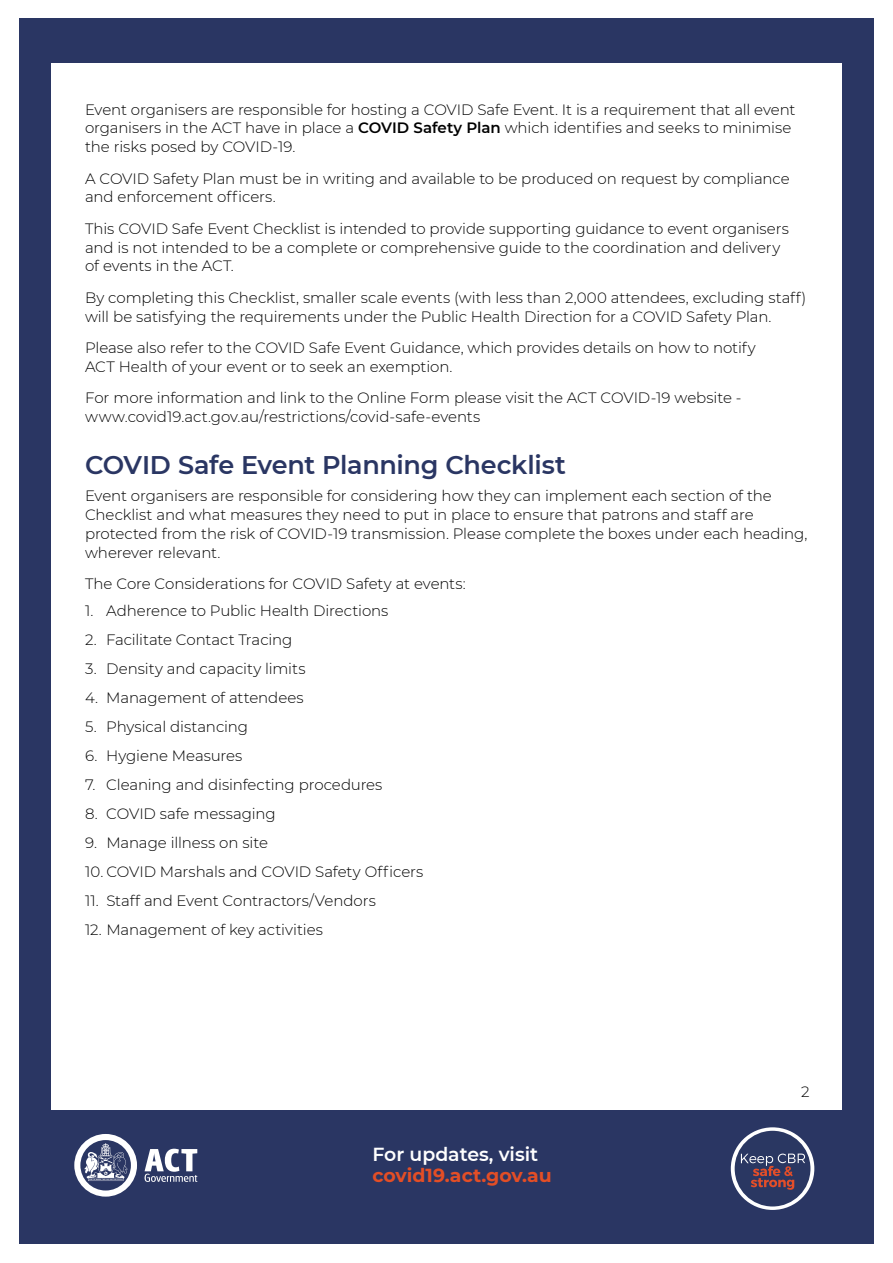
<style>
.page{position:relative;width:893px;height:1263px;background:#fff}
.page>*{position:absolute;margin:0;border:0;box-sizing:border-box;transform-origin:0 0}
.t1{font:600 25.5px "Montserrat";letter-spacing:-.01em;color:#2a3663}
.t2{font:700 18.9px "Montserrat";color:#e34e26}
.t3{font:600 18.9px "Montserrat";color:#fff}
.t4{font:300 15px/18.8px "Montserrat";letter-spacing:-.005em;color:#000}
.s1{font-weight:600}
</style>
<div class="page">
<div style="left:19px;top:19px;width:855px;height:1225px;background:#2a3663"></div>
<div style="left:51px;top:64px;width:791px;height:1046px;background:#fff"></div>
<svg style="left:74px;top:1134px;width:63px;height:62px"></svg>
<svg style="left:145px;top:1149px;width:52px;height:33px"></svg>
<svg style="left:731px;top:1127px;width:83px;height:83px"></svg>
<div style="left:735px;top:1131px;width:75px;height:75px;background:#2a3762;border-radius:50%"></div>
<svg style="left:741px;top:1153px;width:64px;height:37px"></svg>
<p class="t4" style="left:85px;top:99px;width:712px">Event organisers are responsible for hosting a COVID Safe Event. It is a requirement that all event organisers in the ACT have in place a <span class="s1">COVID Safety Plan</span> which identifies and seeks to minimise the risks posed by COVID-19.</p>
<p class="t4" style="left:85px;top:168px;width:706px">A COVID Safety Plan must be in writing and available to be produced on request by compliance and enforcement officers.</p>
<p class="t4" style="left:85px;top:219px;width:705px">This COVID Safe Event Checklist is intended to provide supporting guidance to event organisers and is not intended to be a complete or comprehensive guide to the coordination and delivery of events in the ACT.</p>
<p class="t4" style="left:85px;top:288px;width:723px">By completing this Checklist, smaller scale events (with less than 2,000 attendees, excluding staff) will be satisfying the requirements under the Public Health Direction for a COVID Safety Plan.</p>
<p class="t4" style="left:85px;top:338px;width:672px">Please also refer to the COVID Safe Event Guidance, which provides details on how to notify<br>ACT Health of your event or to seek an exemption.</p>
<p class="t4" style="left:85px;top:388px;width:658px">For more information and link to the Online Form please visit the ACT COVID-19 website - www.covid19.act.gov.au/restrictions/covid-safe-events</p>
<h1 class="t1" style="left:85px;top:447px;width:482px">COVID Safe Event Planning Checklist</h1>
<p class="t4" style="left:85px;top:486px;width:724px">Event organisers are responsible for considering how they can implement each section of the Checklist and what measures they need to put in place to ensure that patrons and staff are protected from the risk of COVID-19 transmission. Please complete the boxes under each heading, wherever relevant.</p>
<p class="t4" style="left:85px;top:574px;width:382px">The Core Considerations for COVID Safety at events:</p>
<p class="t4" style="left:85px;top:601px;width:305px">1. Adherence to Public Health Directions</p>
<p class="t4" style="left:85px;top:630px;width:209px">2. Facilitate Contact Tracing</p>
<p class="t4" style="left:85px;top:659px;width:222px">3. Density and capacity limits</p>
<p class="t4" style="left:85px;top:688px;width:220px">4. Management of attendees</p>
<p class="t4" style="left:85px;top:717px;width:164px">5. Physical distancing</p>
<p class="t4" style="left:85px;top:746px;width:159px">6. Hygiene Measures</p>
<p class="t4" style="left:85px;top:775px;width:299px">7. Cleaning and disinfecting procedures</p>
<p class="t4" style="left:85px;top:804px;width:192px">8. COVID safe messaging</p>
<p class="t4" style="left:85px;top:833px;width:184px">9. Manage illness on site</p>
<p class="t4" style="left:85px;top:862px;width:340px">10. COVID Marshals and COVID Safety Officers</p>
<p class="t4" style="left:85px;top:891px;width:292px">11. Staff and Event Contractors/Vendors</p>
<p class="t4" style="left:85px;top:919px;width:239px">12. Management of key activities</p>
<p class="t3" style="left:372px;top:1141px;width:167px">For updates, visit</p>
<p class="t2" style="left:372px;top:1162px;width:181px">covid19.act.gov.au</p>
<p class="t4" style="left:801px;top:1081px;width:10px">2</p>
</div>
